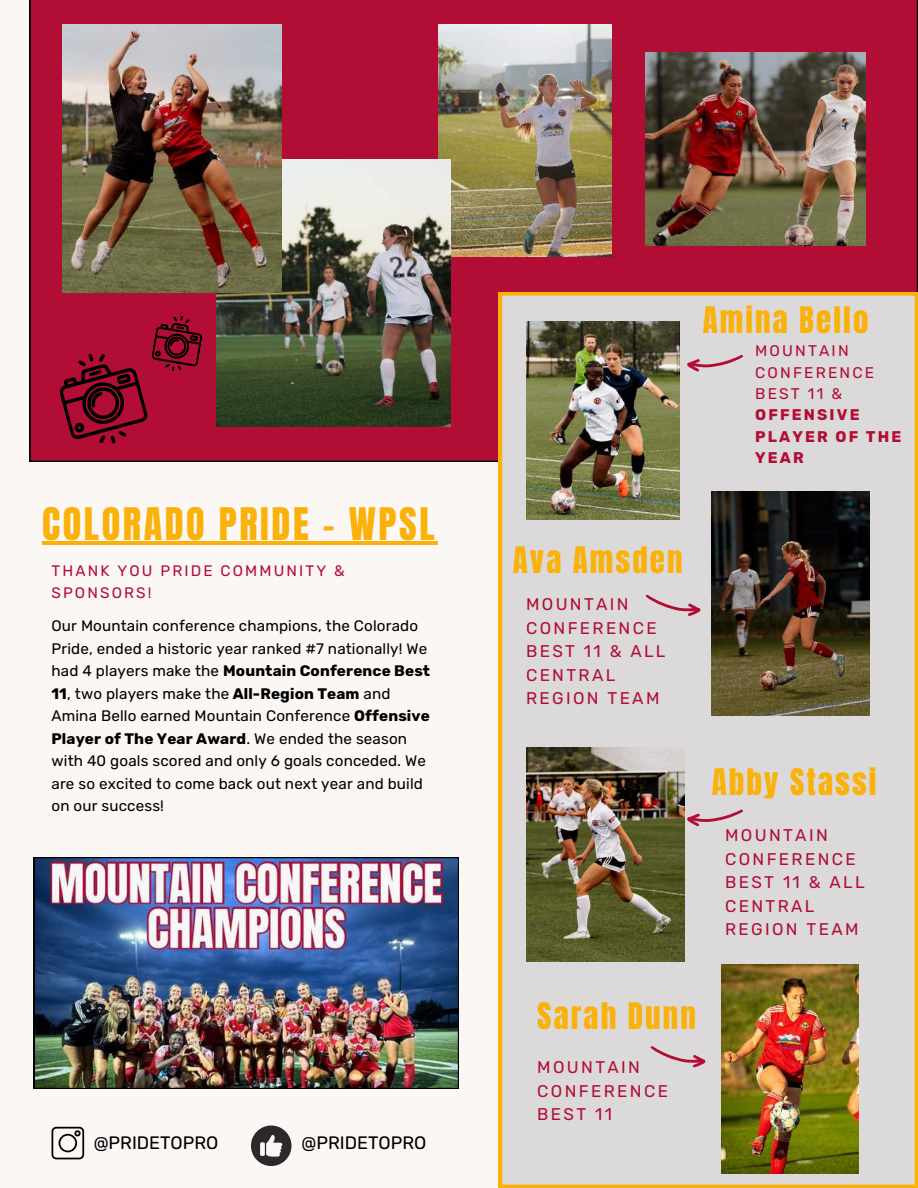
<style>
.page{position:relative;width:918px;height:1188px;background:#faf7f5}
.page>*{position:absolute;margin:0;border:0;box-sizing:border-box;transform-origin:0 0}
.t1{font:38.25px "Anton";letter-spacing:.07em;color:#fab10a}
.t2{font:31.05px "Anton";letter-spacing:.07em;color:#fab10a}
.t3{font:18px "Rubik";color:#000}
.t4{font:16.95px/23.7px "Rubik";letter-spacing:.14em;color:#b20d35}
.t5{font:15.45px/21.3px "Rubik";letter-spacing:.14em;color:#b20d35}
.t6{font:700 15.45px/21.3px "Rubik";letter-spacing:.14em;color:#b20d35}
.t7{font:15.15px/22.5px "Rubik";letter-spacing:.01em;color:#000}
.t8{font:15.15px/21.1px "Rubik";letter-spacing:.14em;color:#b20d35}
.s1{font-weight:700}
</style>
<div class="page">
<svg style="left:52px;top:1127px;width:32px;height:32px"></svg>
<div style="left:30px;top:0;width:888px;height:461px;background:#b20d35"></div>
<div style="left:499px;top:292px;width:419px;height:896px;background:#dbd9d9"></div>
<svg style="left:251px;top:1126px;width:40px;height:40px"></svg>
<img style="left:34px;top:857px;width:425px;height:232px">
<img style="left:526px;top:321px;width:153px;height:198px">
<img style="left:712px;top:492px;width:157px;height:224px">
<img style="left:526px;top:747px;width:159px;height:214px">
<img style="left:722px;top:964px;width:137px;height:209px">
<svg style="left:686px;top:355px;width:57px;height:18px"></svg>
<svg style="left:646px;top:595px;width:56px;height:22px"></svg>
<svg style="left:686px;top:809px;width:57px;height:18px"></svg>
<svg style="left:651px;top:1046px;width:55px;height:23px"></svg>
<img style="left:645px;top:52px;width:221px;height:194px">
<img style="left:438px;top:25px;width:173px;height:231px">
<img style="left:217px;top:160px;width:234px;height:267px">
<img style="left:63px;top:25px;width:218px;height:267px">
<hr style="left:42px;top:542px;width:395px;height:3px;background:#fab10a">
<svg style="left:59px;top:316px;width:144px;height:128px;background:#940a2c"></svg>
<h1 class="t1" style="left:42px;top:504px;width:394px">COLORADO PRIDE - WPSL</h1>
<p class="t8" style="left:52px;top:561px;width:295px">THANK YOU PRIDE COMMUNITY &amp;<br>SPONSORS!</p>
<p class="t7" style="left:52px;top:615px;width:380px">Our Mountain conference champions, the Colorado Pride, ended a historic year ranked #7 nationally! We had 4 players make the <span class="s1">Mountain Conference Best 11</span>, two players make the <span class="s1">All-Region Team</span> and Amina Bello earned Mountain Conference <span class="s1">Offensive Player of The Year Award</span>. We ended the season with 40 goals scored and only 6 goals conceded. We are so excited to come back out next year and build on our success!</p>
<p class="t3" style="left:94px;top:1132px;width:126px">@PRIDETOPRO</p>
<p class="t3" style="left:302px;top:1132px;width:126px">@PRIDETOPRO</p>
<h2 class="t2" style="left:703px;top:304px;width:167px">Amina Bello</h2>
<p class="t5" style="left:755px;top:341px;width:120px">MOUNTAIN<br>CONFERENCE<br>BEST 11 &amp;</p>
<p class="t6" style="left:755px;top:405px;width:148px">OFFENSIVE<br>PLAYER OF THE<br>YEAR</p>
<h2 class="t2" style="left:513px;top:544px;width:171px">Ava Amsden</h2>
<p class="t4" style="left:526px;top:593px;width:141px">MOUNTAIN<br>CONFERENCE<br>BEST 11 &amp; ALL<br>CENTRAL<br>REGION TEAM</p>
<h2 class="t2" style="left:712px;top:766px;width:166px">Abby Stassi</h2>
<p class="t4" style="left:725px;top:824px;width:141px">MOUNTAIN<br>CONFERENCE<br>BEST 11 &amp; ALL<br>CENTRAL<br>REGION TEAM</p>
<h2 class="t2" style="left:537px;top:1000px;width:160px">Sarah Dunn</h2>
<p class="t4" style="left:537px;top:1056px;width:132px">MOUNTAIN<br>CONFERENCE<br>BEST 11</p>
</div>
